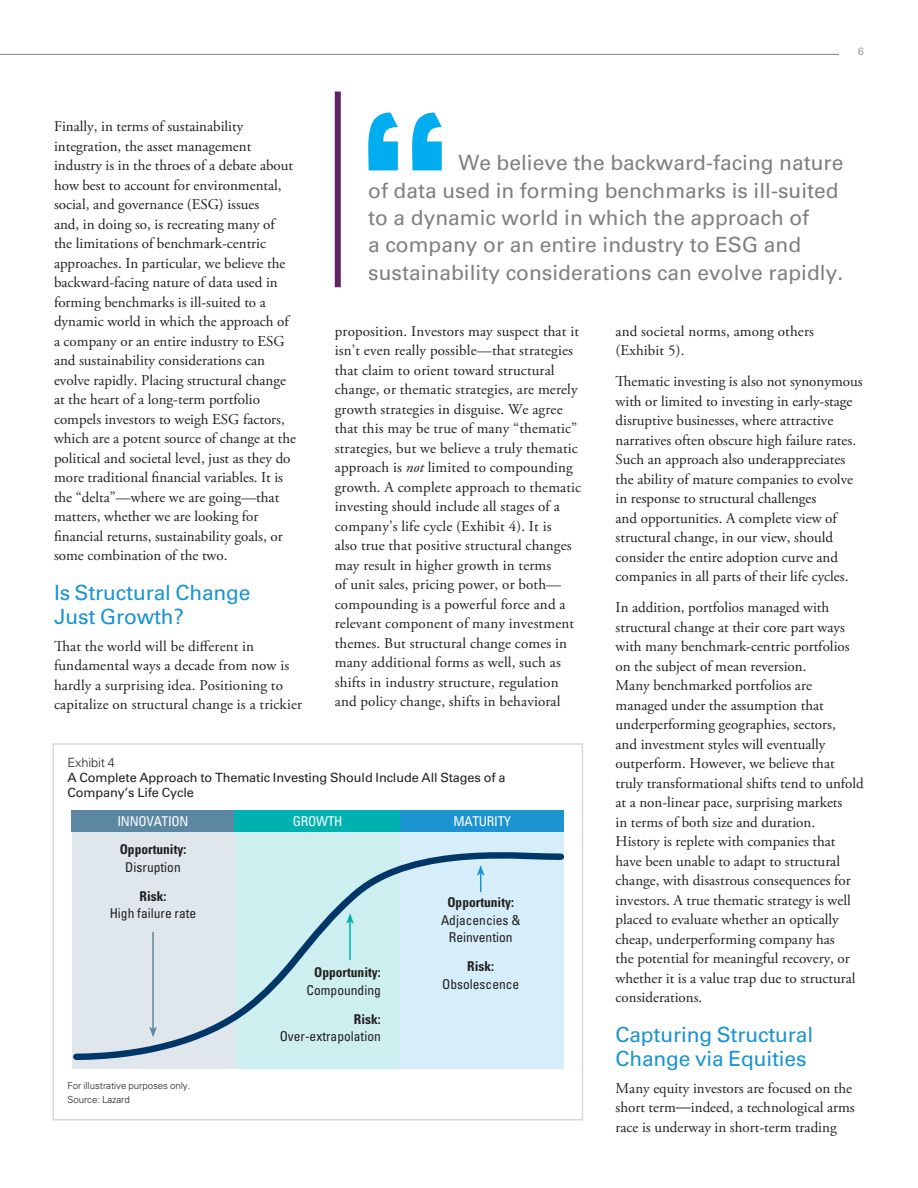
<style>
.page{position:relative;width:918px;height:1188px;background:#fff}
.page>*{position:absolute;margin:0;border:0;box-sizing:border-box;transform-origin:0 0}
.t1{font:21px/27.3px "Univers LT Std";color:#808083}
.t2{font:21px/24.2px "Univers LT Std";letter-spacing:-.01em;color:#1c94d2}
.t3{font:15px/19.5px "Adobe Garamond Pro";color:#231f20}
.t4{font:condensed 13.5px/17.5px "Univers LT Std";color:#231f20;text-align:center}
.t5{font:700 condensed 13.5px "Univers LT Std";color:#231f20}
.t6{font:condensed 13.5px "Univers LT Std";letter-spacing:-.02em;color:#fff}
.t7{font:12.75px/14.7px "Univers LT Std";letter-spacing:-.01em;color:#231f20}
.t8{font:300 12.75px "Univers LT Std";letter-spacing:-.01em;color:#231f20}
.t9{font:300 10.5px "Univers LT Std";color:#808083}
.t10{font:300 9.75px/14.9px "Univers LT Std";letter-spacing:-.01em;color:#231f20}
.s1{font-style:italic}
.s2{font-family:"Univers LT Std";font-weight:300}
</style>
<div class="page">
<hr style="left:0;top:54px;width:839px;height:1px;background:#808083">
<svg style="left:368px;top:113px;width:74px;height:57px"></svg>
<div style="left:335px;top:92px;width:6px;height:195px;background:#632265"></div>
<div style="left:237px;top:828px;width:163px;height:240px;background:#cdefef"></div>
<div style="left:400px;top:828px;width:164px;height:240px;background:#d5eef9"></div>
<div style="left:72px;top:828px;width:164px;height:240px;background:#dfe7ec"></div>
<svg style="left:73px;top:834px;width:492px;height:229px"></svg>
<div style="left:52px;top:743px;width:531px;height:377px;border:2px solid #d8d9db"></div>
<div style="left:72px;top:810px;width:163px;height:22px;background:#5c87a1"></div>
<hr style="left:152px;top:932px;width:2px;height:97px;background:#5c87a1">
<svg style="left:149px;top:1027px;width:8px;height:10px"></svg>
<div style="left:235px;top:810px;width:166px;height:22px;background:#00b1b0"></div>
<div style="left:401px;top:810px;width:163px;height:22px;background:#1c94d2"></div>
<hr style="left:349px;top:921px;width:2px;height:39px;background:#00b1b0">
<svg style="left:346px;top:913px;width:8px;height:11px"></svg>
<svg style="left:477px;top:865px;width:8px;height:27px"></svg>
<p class="t9" style="left:858px;top:44px;width:7px">6</p>
<p class="t3" style="left:54px;top:117px;width:244px">Finally, in terms of sustainability integration, the asset management industry is in the throes of a debate about how best to account for environmental, social, and governance (ESG) issues<br>and, in doing so, is recreating many of the limitations of benchmark-centric approaches. In particular, we believe the backward-facing nature of data used in forming benchmarks is ill-suited to a dynamic world in which the approach of a company or an entire industry to ESG and sustainability considerations can evolve rapidly. Placing structural change at the heart of a long-term portfolio compels investors to weigh ESG factors, which are a potent source of change at the political and societal level, just as they do more traditional financial variables. It is the “delta”—where we are going—that matters, whether we are looking for financial returns, sustainability goals, or some combination of the two.</p>
<h1 class="t2" style="left:54px;top:581px;width:198px">Is Structural Change<br>Just Growth?</h1>
<p class="t3" style="left:54px;top:637px;width:250px">That the world will be different in fundamental ways a decade from now is hardly a surprising idea. Positioning to capitalize on structural change is a trickier</p>
<h1 class="t1" style="left:368px;top:149px;width:477px;text-indent:90px">We believe the backward-facing nature of data used in forming benchmarks is ill-suited to a dynamic world in which the approach of<br>a company or an entire industry to ESG and sustainability considerations can evolve rapidly.</h1>
<p class="t3" style="left:335px;top:322px;width:248px">proposition. Investors may suspect that it isn’t even really possible—that strategies that claim to orient toward structural change, or thematic strategies, are merely growth strategies in disguise. We agree that this may be true of many “thematic” strategies, but we believe a truly thematic approach is <span class="s1">not</span> limited to compounding growth. A complete approach to thematic investing should include all stages of a company’s life cycle (Exhibit 4). It is<br>also true that positive structural changes may result in higher growth in terms<br>of unit sales, pricing power, or both— compounding is a powerful force and a relevant component of many investment themes. But structural change comes in many additional forms as well, such as shifts in industry structure, regulation and policy change, shifts in behavioral</p>
<p class="t3" style="left:616px;top:322px;width:200px">and societal norms, among others (Exhibit 5).</p>
<p class="t3" style="left:616px;top:372px;width:249px">Thematic investing is also not synonymous with or limited to investing in early-stage disruptive businesses, where attractive narratives often obscure high failure rates.<br>Such an approach also underappreciates the ability of mature companies to evolve in response to structural challenges<br>and opportunities. A complete view of structural change, in our view, should consider the entire adoption curve and companies in all parts of their life cycles.</p>
<p class="t3" style="left:616px;top:598px;width:250px">In addition, portfolios managed with structural change at their core part ways with many benchmark-centric portfolios on the subject of mean reversion.<br>Many benchmarked portfolios are managed under the assumption that underperforming geographies, sectors,<br>and investment styles will eventually outperform. However, we believe that truly transformational shifts tend to unfold at a non-linear pace, surprising markets<br>in terms of both size and duration.<br>History is replete with companies that have been unable to adapt to structural change, with disastrous consequences for investors. A true thematic strategy is well placed to evaluate whether an optically cheap, underperforming company has<br>the potential for meaningful recovery, or whether it is a value trap due to structural considerations.</p>
<h1 class="t2" style="left:616px;top:1023px;width:199px">Capturing Structural<br>Change via Equities</h1>
<p class="t3" style="left:616px;top:1079px;width:241px">Many equity investors are focused on the short term<span class="s2">—</span>indeed, a technological arms race is underway in short-term trading</p>
<p class="t8" style="left:68px;top:755px;width:49px">Exhibit 4</p>
<p class="t7" style="left:68px;top:770px;width:440px">A Complete Approach to Thematic Investing Should Include All Stages of a<br>Company’s Life Cycle</p>
<p class="t6" style="left:118px;top:812px;width:73px">INNOVATION</p>
<p class="t5" style="left:120px;top:841px;width:68px">Opportunity:</p>
<p class="t4" style="left:125px;top:858px;width:57px">Disruption</p>
<p class="t5" style="left:140px;top:888px;width:28px">Risk:</p>
<p class="t4" style="left:110px;top:905px;width:88px">High failure rate</p>
<p class="t6" style="left:293px;top:812px;width:51px">GROWTH</p>
<p class="t6" style="left:454px;top:812px;width:59px">MATURITY</p>
<p class="t5" style="left:447px;top:894px;width:68px">Opportunity:</p>
<p class="t4" style="left:441px;top:911px;width:81px">Adjacencies &amp;<br>Reinvention</p>
<p class="t5" style="left:467px;top:958px;width:28px">Risk:</p>
<p class="t4" style="left:442px;top:975px;width:79px">Obsolescence</p>
<p class="t5" style="left:314px;top:964px;width:68px">Opportunity:</p>
<p class="t4" style="left:307px;top:981px;width:76px">Compounding</p>
<p class="t5" style="left:354px;top:1011px;width:28px">Risk:</p>
<p class="t4" style="left:280px;top:1027px;width:103px">Over-extrapolation</p>
<p class="t10" style="left:68px;top:1078px;width:124px">For illustrative purposes only.<br>Source: Lazard</p>
</div>
